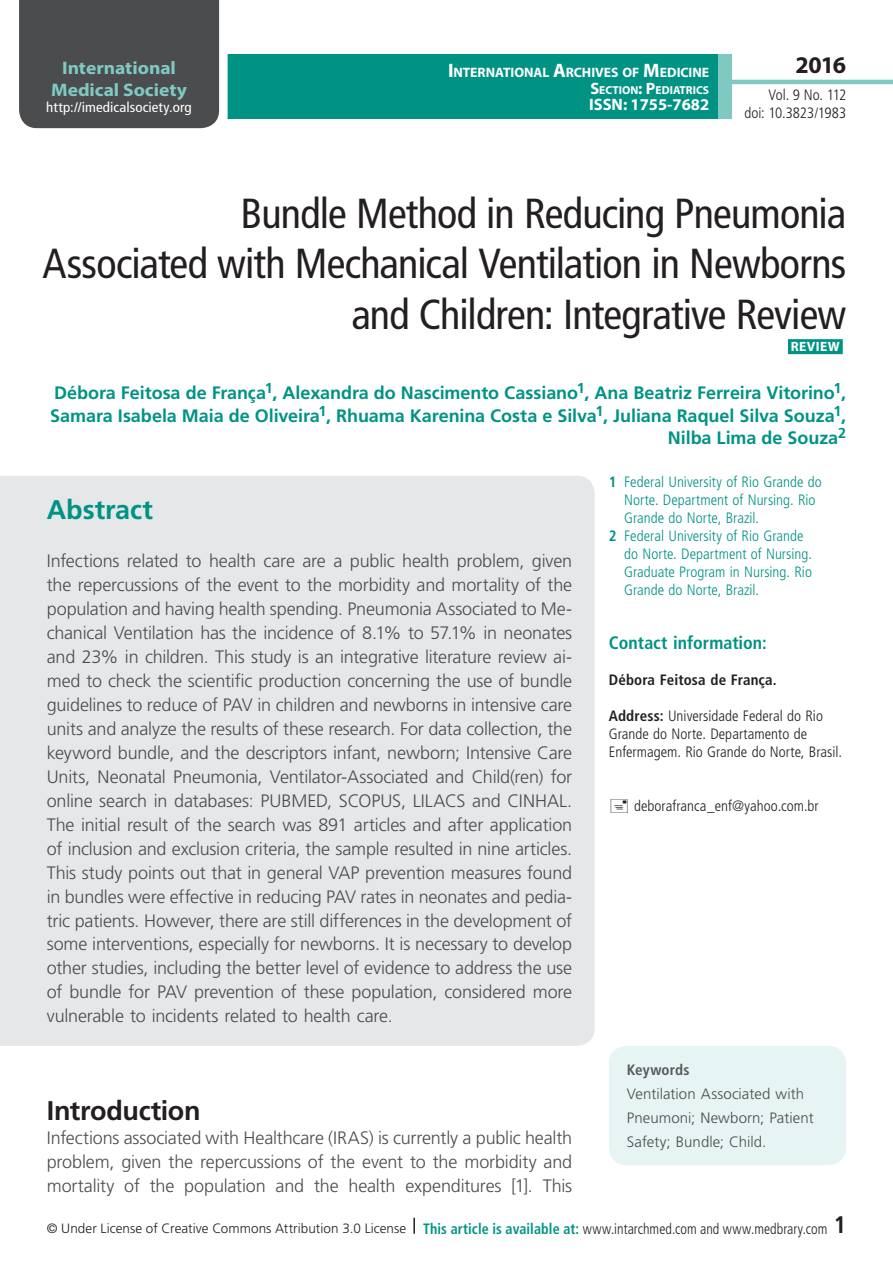
<style>
.page{position:relative;width:893px;height:1263px;background:#fff}
.page>*{position:absolute;margin:0;border:0;box-sizing:border-box;transform-origin:0 0}
.t1{font:condensed 42px/50.4px "Frutiger LT Std";letter-spacing:-.02em;color:#231f20;text-align:right}
.t2{font:700 27px "Frutiger LT Std";letter-spacing:-.015em;color:#231f20}
.t3{font:700 27px "Frutiger LT Std";letter-spacing:-.005em;color:#009384}
.t4{font:700 24px "Myriad Pro";color:#231f20}
.t5{font:700 condensed 24px "Frutiger LT Std";color:#231f20}
.t6{font:700 18.15px/21.8px "Myriad Pro";color:#80c9c2;text-align:center;scale:1.07 1}
.t7{font:300 18px/24px "Frutiger LT Std";letter-spacing:-.01em;color:#4b4c4d;text-align:justify}
.t8{font:700 18px/22.5px "Frutiger LT Std";letter-spacing:-.005em;color:#009384;text-align:right}
.t9{font:700 condensed 18px "Frutiger LT Std";color:#009384}
.t10{font:700 16.5px "Myriad Pro";color:#fff}
.t11{font:300 condensed 15px "Frutiger LT Std";color:#009384}
.t12{font:300 condensed 15px/18px "Frutiger LT Std";color:#231f20;text-align:right}
.t13{font:300 15px/24px "Frutiger LT Std";letter-spacing:.005em;color:#4b4c4d}
.t14{font:700 condensed 15px "Frutiger LT Std";letter-spacing:.005em;color:#231f20}
.t15{font:700 condensed 15px "Frutiger LT Std";letter-spacing:.01em;color:#57585a}
.t16{font:condensed 13.95px "Frutiger LT Std";letter-spacing:.005em;color:#fff;scale:1.07 1}
.t17{font:700 13.65px "Myriad Pro";letter-spacing:-.005em;color:#fff}
.t18{font:300 13.5px "Frutiger LT Std";letter-spacing:.005em;color:#231f20}
.t19{font:700 13.5px "Myriad Pro";letter-spacing:.03em;color:#fff}
.t20{font:700 11.55px "Myriad Pro";color:#fff}
.s1{font-size:19.5px}
.s2{font-size:16.5px}
.s3{font-weight:700}
.s4{font-weight:700;font-stretch:condensed;font-size:15px;color:#009384}
.s5{font-stretch:condensed;font-size:15px}
</style>
<div class="page">
<div style="left:23px;top:54px;width:762px;height:65px;background:#009384"></div>
<div style="left:19px;top:0;width:209px;height:129px;background:#4b4c4d"></div>
<div style="left:732px;top:36px;width:161px;height:94px;background:#fff"></div>
<hr style="left:730px;top:80px;width:163px;height:4px;background:#80c9c2">
<div style="left:718px;top:54px;width:14px;height:65px;background:#80c9c2"></div>
<svg style="left:413px;top:1218px;width:2px;height:16px"></svg>
<div style="left:0;top:476px;width:595px;height:570px;background:#e6e7e9"></div>
<div style="left:788px;top:339px;width:55px;height:15px;background:#009384"></div>
<div style="left:609px;top:1046px;width:237px;height:119px;background:#e6f4f3;border-radius:18px"></div>
<p class="t6" style="left:51px;top:56px;width:129px">International<br>Medical Society</p>
<p class="t16" style="left:46px;top:99px;width:137px">http://imedicalsociety.org</p>
<p class="t17" style="left:448px;top:64px;width:263px"><span class="s1">I</span>NTERNATIONAL <span class="s1">A</span>RCHIVES OF <span class="s1">M</span>EDICINE</p>
<p class="t20" style="left:590px;top:82px;width:120px"><span class="s2">S</span>ECTION<span class="s2">: P</span>EDIATRICS</p>
<p class="t10" style="left:589px;top:94px;width:122px">ISSN: 1755-7682</p>
<h3 class="t4" style="left:795px;top:49px;width:52px">2016</h3>
<p class="t12" style="left:744px;top:86px;width:103px">Vol. 9 No. 112 doi: 10.3823/1983</p>
<h1 class="t1" style="left:43px;top:188px;width:805px">Bundle Method in Reducing Pneumonia<br>Associated with Mechanical Ventilation in Newborns and Children: Integrative Review</h1>
<p class="t19" style="left:791px;top:338px;width:51px">REVIEW</p>
<p class="t8" style="left:50px;top:382px;width:797px">Débora Feitosa de França<sup>1</sup>, Alexandra do Nascimento Cassiano<sup>1</sup>, Ana Beatriz Ferreira Vitorino<sup>1</sup>,<br>Samara Isabela Maia de Oliveira<sup>1</sup>, Rhuama Karenina Costa e Silva<sup>1</sup>, Juliana Raquel Silva Souza<sup>1</sup>,<br>Nilba Lima de Souza<sup>2</sup></p>
<p class="t11" style="left:609px;top:473px;width:215px"><span class="s3">1</span> Federal University of Rio Grande do</p>
<p class="t11" style="left:624px;top:491px;width:193px">Norte. Department of Nursing. Rio</p>
<p class="t11" style="left:624px;top:509px;width:137px">Grande do Norte, Brazil.</p>
<p class="t11" style="left:609px;top:527px;width:196px"><span class="s3">2</span> Federal University of Rio Grande</p>
<p class="t11" style="left:624px;top:545px;width:189px">do Norte. Department of Nursing.</p>
<p class="t11" style="left:624px;top:563px;width:189px">Graduate Program in Nursing. Rio</p>
<p class="t11" style="left:624px;top:581px;width:137px">Grande do Norte, Brazil.</p>
<p class="t9" style="left:609px;top:632px;width:159px">Contact information:</p>
<p class="t14" style="left:609px;top:671px;width:169px">Débora Feitosa de França.</p>
<p class="t12" style="left:609px;top:707px;width:235px;text-align:left"><span class="s3">Address:</span> Universidade Federal do Rio<br>Grande do Norte. Departamento de<br>Enfermagem. Rio Grande do Norte, Brasil.</p>
<p class="t12" style="left:634px;top:797px;width:186px">deborafranca_enf@yahoo.com.br</p>
<h2 class="t3" style="left:47px;top:493px;width:108px">Abstract</h2>
<p class="t7" style="left:47px;top:549px;width:527px">Infections related to health care are a public health problem, given the repercussions of the event to the morbidity and mortality of the population and having health spending. Pneumonia Associated to Me&shy;chanical Ventilation has the incidence of 8.1% to 57.1% in neonates and 23% in children. This study is an integrative literature review ai&shy;med to check the scientific production concerning the use of bundle guidelines to reduce of PAV in children and newborns in intensive care units and analyze the results of these research. For data collection, the keyword bundle, and the descriptors infant, newborn; Intensive Care Units, Neonatal Pneumonia, Ventilator-Associated and Child(ren) for online search in databases: PUBMED, SCOPUS, LILACS and CINHAL.<br>The initial result of the search was 891 articles and after application of inclusion and exclusion criteria, the sample resulted in nine articles.<br>This study points out that in general VAP prevention measures found in bundles were effective in reducing PAV rates in neonates and pedia&shy;tric patients. However, there are still differences in the development of some interventions, especially for newborns. It is necessary to develop other studies, including the better level of evidence to address the use of bundle for PAV prevention of these population, considered more vulnerable to incidents related to health care.</p>
<h2 class="t2" style="left:47px;top:1095px;width:155px">Introduction</h2>
<p class="t7" style="left:47px;top:1126px;width:527px">Infections associated with Healthcare (IRAS) is currently a public health problem, given the repercussions of the event to the morbidity and mortality of the population and the health expenditures [1]. This</p>
<p class="t15" style="left:627px;top:1061px;width:64px">Keywords</p>
<p class="t13" style="left:627px;top:1082px;width:188px">Ventilation Associated with<br>Pneumoni; Newborn; Patient<br>Safety; Bundle; Child.</p>
<p class="t18" style="left:47px;top:1220px;width:782px">© Under License of Creative Commons Attribution 3.0 License <span class="s4">This article is available at:</span> <span class="s5">www.intarchmed.com and www.medbrary.com</span></p>
<h3 class="t5" style="left:834px;top:1210px;width:14px">1</h3>
</div>
